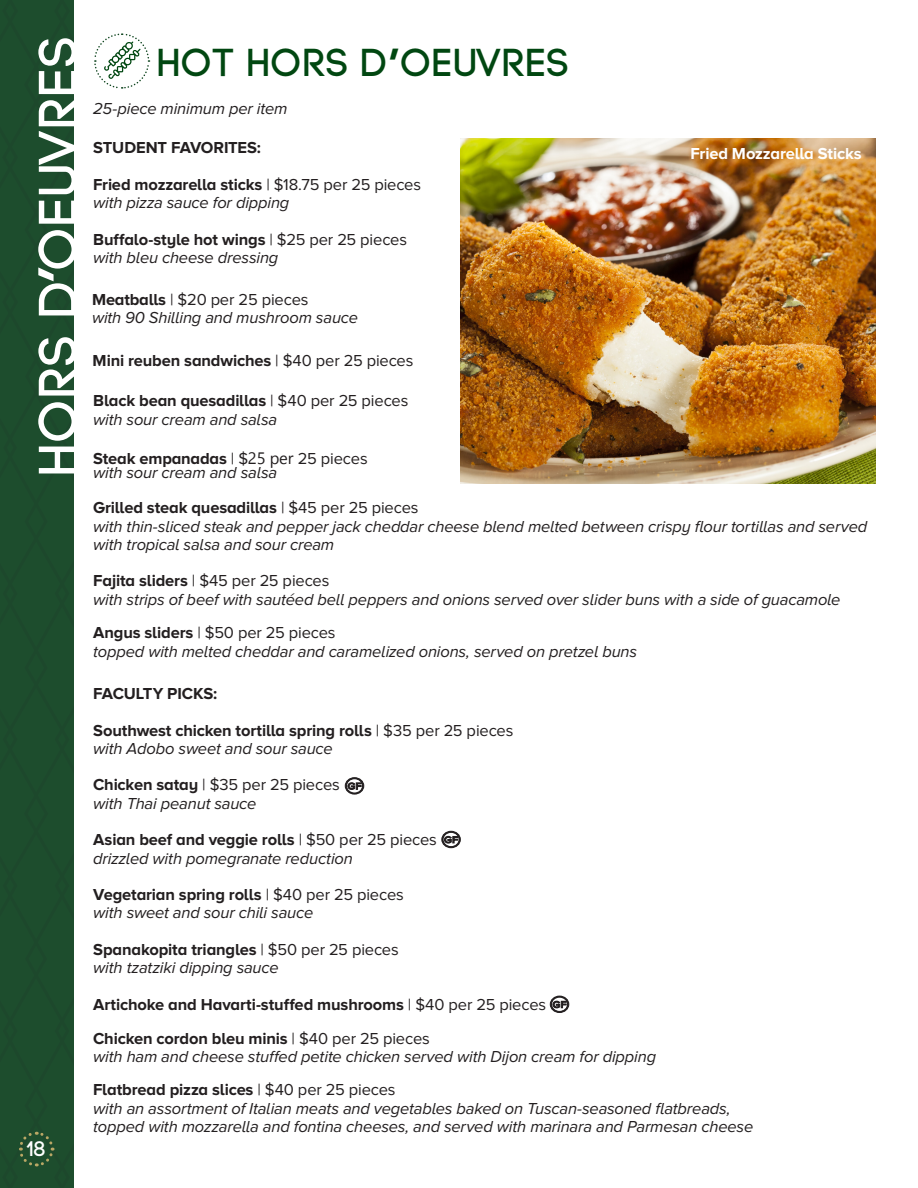
<style>
.page{position:relative;width:918px;height:1188px;background:#fff}
.page>*{position:absolute;margin:0;border:0;box-sizing:border-box;transform-origin:0 0}
.t1{font:54px "Code Pro Demo";letter-spacing:.02em;color:#fff}
.t2{font:38.85px "Code Pro Demo";letter-spacing:.02em;color:#014711}
.t3{font:21px "Code Pro Demo";color:#fff}
.t4{font:italic 16.5px/18.3px "Proxima Nova A";letter-spacing:-.01em;color:#231f20}
.t5{font:700 16.5px "Proxima Nova A";letter-spacing:-.01em;color:#231f20}
.t6{font:16.5px "Proxima Nova A";letter-spacing:-.01em;color:#231f20}
.t7{font:700 16.5px "Proxima Nova A";letter-spacing:-.01em;color:#fff}
.s1{font-family:"Avenir";font-weight:900;font-style:italic}
.s2{font-family:"Avenir";font-weight:900}
.s3{font-weight:400}
.s4{font-weight:700;font-style:normal}
.s5{font-style:normal}
.s6{font-family:"Leelawadee";font-style:normal}
.s7{font-weight:700}
</style>
<div class="page">
<div style="left:0;top:0;width:73px;height:1188px;background:#1d4d2d"></div>
<svg style="left:94px;top:33px;width:56px;height:56px"></svg>
<img style="left:460px;top:139px;width:416px;height:345px">
<svg style="left:345px;top:777px;width:19px;height:17px"></svg>
<svg style="left:442px;top:831px;width:19px;height:17px"></svg>
<svg style="left:550px;top:996px;width:19px;height:17px"></svg>
<p class="t1" style="left:31px;top:475px;width:442px;rotate:-90deg">HORS D<span class="s1">’</span>OEUVRES</p>
<p class="t3" style="left:27px;top:1138px;width:20px">18</p>
<p class="t2" style="left:157px;top:43px;width:414px">HOT HORS D<span class="s2">’</span>OEUVRES</p>
<p class="t4" style="left:93px;top:99px;width:196px">25-piece minimum per item</p>
<p class="t5" style="left:93px;top:138px;width:169px">STUDENT FAVORITES:</p>
<p class="t5" style="left:93px;top:175px;width:329px">Fried mozzarella sticks <span class="s3">| $18.75 per 25 pieces</span></p>
<p class="t4" style="left:93px;top:193px;width:198px">with pizza sauce for dipping</p>
<p class="t5" style="left:93px;top:230px;width:315px">Buffalo-style hot wings <span class="s3">| $25 per 25 pieces</span></p>
<p class="t4" style="left:93px;top:248px;width:187px">with bleu cheese dressing</p>
<p class="t4" style="left:92px;top:290px;width:268px"><span class="s4">Meatballs</span> <span class="s5">| $20 per 25 pieces<br></span>with 90 Shilling and mushroom sauce</p>
<p class="t5" style="left:93px;top:351px;width:322px">Mini reuben sandwiches <span class="s3">| $40 per 25 pieces</span></p>
<p class="t5" style="left:93px;top:392px;width:317px">Black bean quesadillas <span class="s3">| $40 per 25 pieces</span></p>
<p class="t4" style="left:93px;top:410px;width:186px">with sour cream and salsa</p>
<p class="t4" style="left:93px;top:451px;width:276px;line-height:14.5px"><span class="s4">Steak empanadas</span> <span class="s5">| $</span><span class="s6">25 per</span> <span class="s5">25 pieces </span>with sour cream and salsa</p>
<p class="t5" style="left:93px;top:498px;width:327px">Grilled steak quesadillas <span class="s3">| $45 per 25 pieces</span></p>
<p class="t4" style="left:93px;top:517px;width:776px">with thin-sliced steak and pepper jack cheddar cheese blend melted between crispy flour tortillas and served with tropical salsa and sour cream</p>
<p class="t6" style="left:93px;top:572px;width:238px"><span class="s7">Fajita sliders</span> | $45 per 25 pieces</p>
<p class="t4" style="left:93px;top:590px;width:749px">with strips of beef with sautéed bell peppers and onions served over slider buns with a side of guacamole</p>
<p class="t6" style="left:93px;top:624px;width:244px"><span class="s7">Angus sliders</span> | $50 per 25 pieces</p>
<p class="t4" style="left:93px;top:642px;width:545px">topped with melted cheddar and caramelized onions, served on pretzel buns</p>
<p class="t5" style="left:93px;top:684px;width:125px">FACULTY PICKS:</p>
<p class="t5" style="left:93px;top:721px;width:422px">Southwest chicken tortilla spring rolls <span class="s3">| $35 per 25 pieces</span></p>
<p class="t4" style="left:93px;top:739px;width:241px">with Adobo sweet and sour sauce</p>
<p class="t6" style="left:93px;top:776px;width:248px"><span class="s7">Chicken satay</span> | $35 per 25 pieces</p>
<p class="t4" style="left:93px;top:794px;width:165px">with Thai peanut sauce</p>
<p class="t5" style="left:93px;top:830px;width:345px">Asian beef and veggie rolls <span class="s3">| $50 per 25 pieces</span></p>
<p class="t4" style="left:93px;top:849px;width:261px">drizzled with pomegranate reduction</p>
<p class="t5" style="left:93px;top:885px;width:312px">Vegetarian spring rolls <span class="s3">| $40 per 25 pieces</span></p>
<p class="t4" style="left:93px;top:904px;width:222px">with sweet and sour chili sauce</p>
<p class="t5" style="left:93px;top:940px;width:307px">Spanakopita triangles <span class="s3">| $50 per 25 pieces</span></p>
<p class="t4" style="left:93px;top:959px;width:187px">with tzatziki dipping sauce</p>
<p class="t5" style="left:93px;top:995px;width:454px">Artichoke and Havarti-stuffed mushrooms <span class="s3">| $40 per 25 pieces</span></p>
<p class="t5" style="left:93px;top:1029px;width:338px">Chicken cordon bleu minis <span class="s3">| $40 per 25 pieces</span></p>
<p class="t4" style="left:93px;top:1047px;width:564px">with ham and cheese stuffed petite chicken served with Dijon cream for dipping</p>
<p class="t5" style="left:93px;top:1081px;width:304px">Flatbread pizza slices <span class="s3">| $40 per 25 pieces</span></p>
<p class="t4" style="left:93px;top:1099px;width:662px">with an assortment of Italian meats and vegetables baked on Tuscan-seasoned flatbreads, topped with mozzarella and fontina cheeses, and served with marinara and Parmesan cheese</p>
<p class="t7" style="left:691px;top:144px;width:173px">Fried Mozzarella Sticks</p>
</div>
